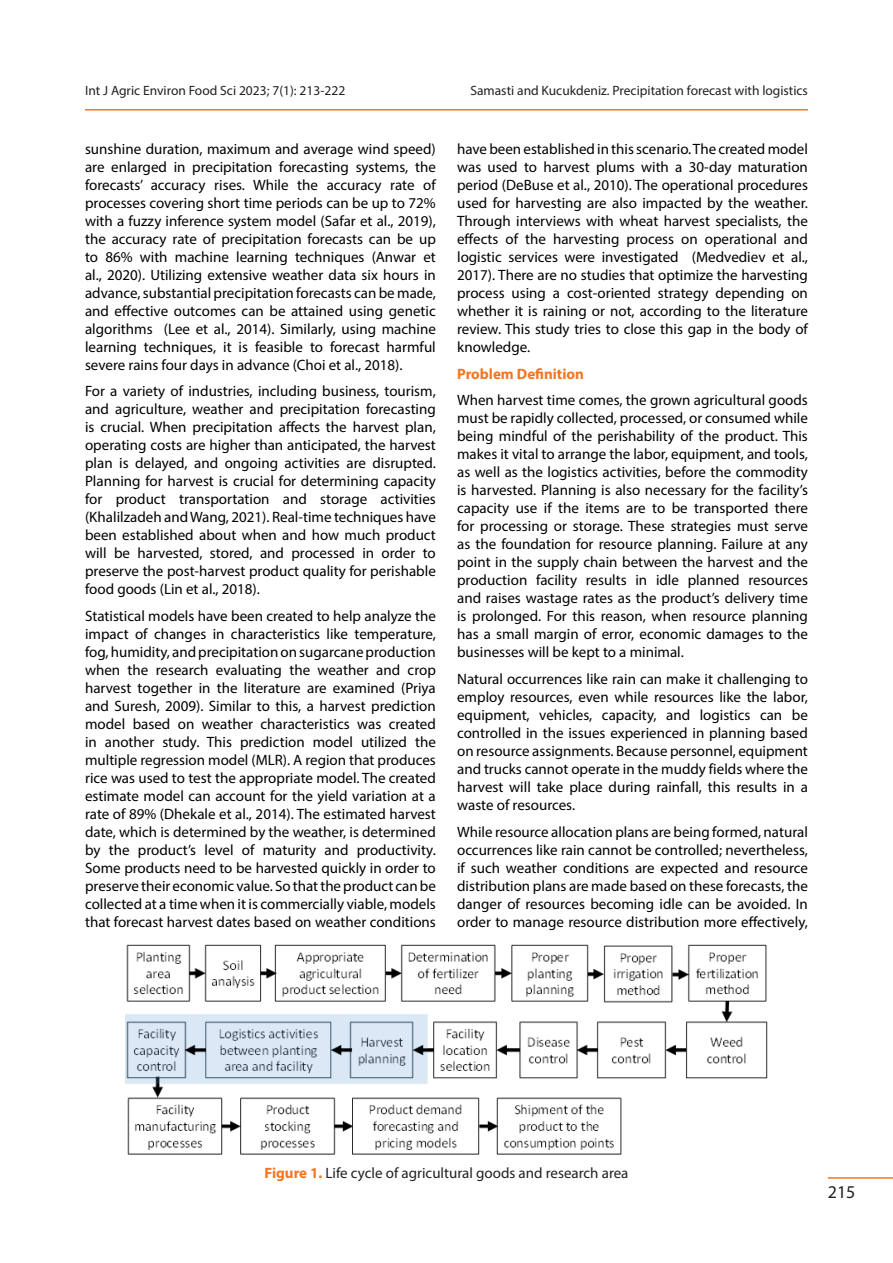
<style>
.page{position:relative;width:893px;height:1263px;background:#fff}
.page>*{position:absolute;margin:0;border:0;box-sizing:border-box;transform-origin:0 0}
.t1{font:18px "Myriad Pro";color:#231f20}
.t2{font:15px/18px "Myriad Pro";color:#000;text-align:justify}
.t3{font:15px "Myriad Pro";color:#231f20}
.t4{font:700 15px "Myriad Pro";color:#f47521}
.t5{font:13.5px "Myriad Pro";color:#231f20}
.s1{font-weight:700;color:#f47521}
</style>
<div class="page">
<hr style="left:828px;top:1177px;width:65px;height:2px;background:#f47521">
<hr style="left:85px;top:109px;width:723px;height:2px;background:#f47521">
<img style="left:125px;top:945px;width:643px;height:210px">
<p class="t5" style="left:85px;top:82px;width:262px">Int J Agric Environ Food Sci 2023; 7(1): 213-222</p>
<p class="t5" style="left:470px;top:82px;width:339px">Samasti and Kucukdeniz. Precipitation forecast with logistics</p>
<p class="t2" style="left:85px;top:139px;width:352px">sunshine duration, maximum and average wind speed) are enlarged in precipitation forecasting systems, the forecasts’ accuracy rises. While the accuracy rate of processes covering short time periods can be up to 72% with a fuzzy inference system model (Safar et al., 2019), the accuracy rate of precipitation forecasts can be up to 86% with machine learning techniques (Anwar et al., 2020). Utilizing extensive weather data six hours in advance, substantial precipitation forecasts can be made, and effective outcomes can be attained using genetic algorithms (Lee et al., 2014). Similarly, using machine learning techniques, it is feasible to forecast harmful severe rains four days in advance (Choi et al., 2018).</p>
<p class="t2" style="left:85px;top:382px;width:352px">For a variety of industries, including business, tourism, and agriculture, weather and precipitation forecasting is crucial. When precipitation affects the harvest plan, operating costs are higher than anticipated, the harvest plan is delayed, and ongoing activities are disrupted.<br>Planning for harvest is crucial for determining capacity for product transportation and storage activities (Khalilzadeh and Wang, 2021). Real-time techniques have been established about when and how much product will be harvested, stored, and processed in order to preserve the post-harvest product quality for perishable food goods (Lin et al., 2018).</p>
<p class="t2" style="left:85px;top:606px;width:352px">Statistical models have been created to help analyze the impact of changes in characteristics like temperature, fog, humidity, and precipitation on sugarcane production when the research evaluating the weather and crop harvest together in the literature are examined (Priya and Suresh, 2009). Similar to this, a harvest prediction model based on weather characteristics was created in another study. This prediction model utilized the multiple regression model (MLR). A region that produces rice was used to test the appropriate model. The created estimate model can account for the yield variation at a rate of 89% (Dhekale et al., 2014). The estimated harvest date, which is determined by the weather, is determined by the product’s level of maturity and productivity.<br>Some products need to be harvested quickly in order to preserve their economic value. So that the product can be collected at a time when it is commercially viable, models that forecast harvest dates based on weather conditions</p>
<p class="t2" style="left:457px;top:139px;width:352px">have been established in this scenario. The created model was used to harvest plums with a 30-day maturation period (DeBuse et al., 2010). The operational procedures used for harvesting are also impacted by the weather.<br>Through interviews with wheat harvest specialists, the effects of the harvesting process on operational and logistic services were investigated (Medvediev et al., 2017). There are no studies that optimize the harvesting process using a cost-oriented strategy depending on whether it is raining or not, according to the literature review. This study tries to close this gap in the body of knowledge.</p>
<p class="t4" style="left:457px;top:364px;width:128px">Problem Definition</p>
<p class="t2" style="left:457px;top:391px;width:352px">When harvest time comes, the grown agricultural goods must be rapidly collected, processed, or consumed while being mindful of the perishability of the product. This makes it vital to arrange the labor, equipment, and tools, as well as the logistics activities, before the commodity is harvested. Planning is also necessary for the facility’s capacity use if the items are to be transported there for processing or storage. These strategies must serve as the foundation for resource planning. Failure at any point in the supply chain between the harvest and the production facility results in idle planned resources and raises wastage rates as the product’s delivery time is prolonged. For this reason, when resource planning has a small margin of error, economic damages to the businesses will be kept to a minimal.</p>
<p class="t2" style="left:457px;top:670px;width:352px">Natural occurrences like rain can make it challenging to employ resources, even while resources like the labor, equipment, vehicles, capacity, and logistics can be controlled in the issues experienced in planning based on resource assignments. Because personnel, equipment and trucks cannot operate in the muddy fields where the harvest will take place during rainfall, this results in a waste of resources.</p>
<p class="t2" style="left:457px;top:822px;width:352px">While resource allocation plans are being formed, natural occurrences like rain cannot be controlled; nevertheless, if such weather conditions are expected and resource distribution plans are made based on these forecasts, the danger of resources becoming idle can be avoided. In order to manage resource distribution more effectively,</p>
<p class="t3" style="left:264px;top:1164px;width:365px"><span class="s1">Figure 1.</span> Life cycle of agricultural goods and research area</p>
<p class="t1" style="left:828px;top:1181px;width:29px">215</p>
</div>
